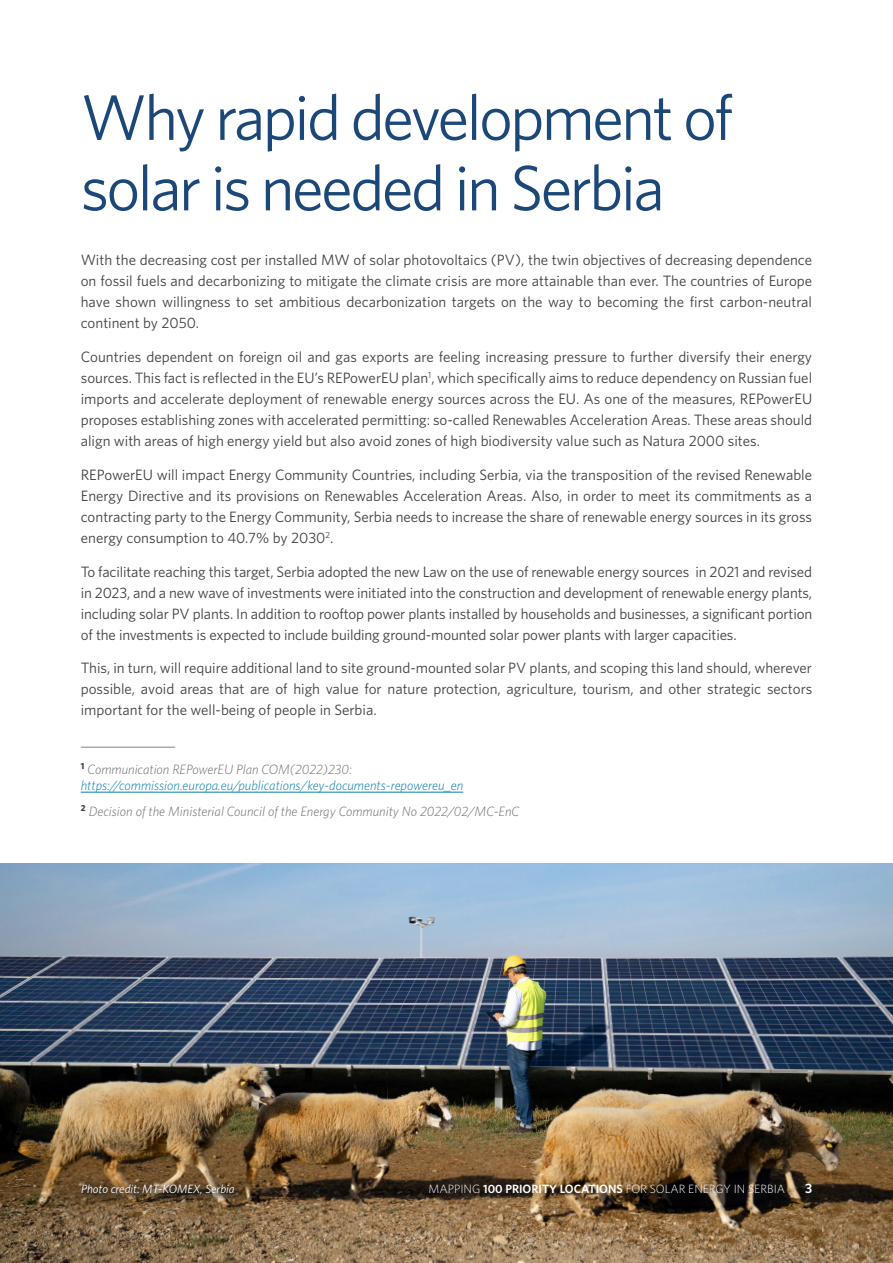
<style>
.page{position:relative;width:893px;height:1263px;background:#fff}
.page>*{position:absolute;margin:0;border:0;box-sizing:border-box;transform-origin:0 0}
.t1{font:64.5px/70.5px "Whitney";letter-spacing:-.04em;color:#1b4879}
.t2{font:15px/21px "Whitney";color:#413f41;text-align:justify}
.t3{font:italic 300 13.5px/16.2px "Whitney";color:#037db4}
.t4{font:italic 300 13.5px "Whitney";color:#6c6d70}
.t5{font:600 13.5px "Whitney";color:#fff}
.t6{font:300 12px "Whitney";color:#fff}
.t7{font:italic 12px "Whitney";color:#fff}
.s1{color:#6c6d70}
.s2{font-weight:600}
</style>
<div class="page">
<img style="left:0;top:863px;width:893px;height:400px">
<div style="left:801px;top:1178px;width:22px;height:26px;background:#231f20;opacity:.55"></div>
<div style="left:76px;top:1178px;width:170px;height:28px;background:#231f20;opacity:.7"></div>
<hr style="left:81px;top:792px;width:382px;height:1px;background:#037db4">
<hr style="left:81px;top:747px;width:94px;height:1px;background:#808285">
<div style="left:425px;top:1179px;width:370px;height:24px;background:#231f20;opacity:.55"></div>
<p class="t1" style="left:81px;top:81px;width:654px">Why rapid development of solar is needed in Serbia</p>
<p class="t2" style="left:81px;top:249px;width:733px">With the decreasing cost per installed MW of solar photovoltaics (PV), the twin objectives of decreasing dependence on fossil fuels and decarbonizing to mitigate the climate crisis are more attainable than ever. The countries of Europe have shown willingness to set ambitious decarbonization targets on the way to becoming the first carbon-neutral continent by 2050.</p>
<p class="t2" style="left:81px;top:346px;width:733px">Countries dependent on foreign oil and gas exports are feeling increasing pressure to further diversify their energy sources. This fact is reflected in the EU’s REPowerEU plan<sup>1</sup>, which specifically aims to reduce dependency on Russian fuel imports and accelerate deployment of renewable energy sources across the EU. As one of the measures, REPowerEU proposes establishing zones with accelerated permitting: so-called Renewables Acceleration Areas. These areas should align with areas of high energy yield but also avoid zones of high biodiversity value such as Natura 2000 sites.</p>
<p class="t2" style="left:81px;top:464px;width:733px">REPowerEU will impact Energy Community Countries, including Serbia, via the transposition of the revised Renewable Energy Directive and its provisions on Renewables Acceleration Areas. Also, in order to meet its commitments as a contracting party to the Energy Community, Serbia needs to increase the share of renewable energy sources in its gross energy consumption to 40.7% by 2030<sup>2</sup>.</p>
<p class="t2" style="left:81px;top:561px;width:733px">To facilitate reaching this target, Serbia adopted the new Law on the use of renewable energy sources in 2021 and revised in 2023, and a new wave of investments were initiated into the construction and development of renewable energy plants, including solar PV plants. In addition to rooftop power plants installed by households and businesses, a significant portion of the investments is expected to include building ground-mounted solar power plants with larger capacities.</p>
<p class="t2" style="left:81px;top:657px;width:733px">This, in turn, will require additional land to site ground-mounted solar PV plants, and scoping this land should, wherever possible, avoid areas that are of high value for nature protection, agriculture, tourism, and other strategic sectors important for the well-being of people in Serbia.</p>
<p class="t3" style="left:81px;top:761px;width:384px"><sup>1</sup> <span class="s1">Communication REPowerEU Plan COM(2022)230: </span>https://commission.europa.eu/publications/key-documents-repowereu_en</p>
<p class="t4" style="left:81px;top:803px;width:440px"><sup>2</sup> Decision of the Ministerial Council of the Energy Community No 2022/02/MC-EnC</p>
<p class="t7" style="left:81px;top:1181px;width:155px">Photo credit: MT-KOMEX, Serbia</p>
<p class="t5" style="left:805px;top:1180px;width:9px">3</p>
<p class="t6" style="left:428px;top:1181px;width:358px">MAPPING <span class="s2">100 PRIORITY LOCATIONS</span> FOR SOLAR ENERGY IN SERBIA</p>
</div>
